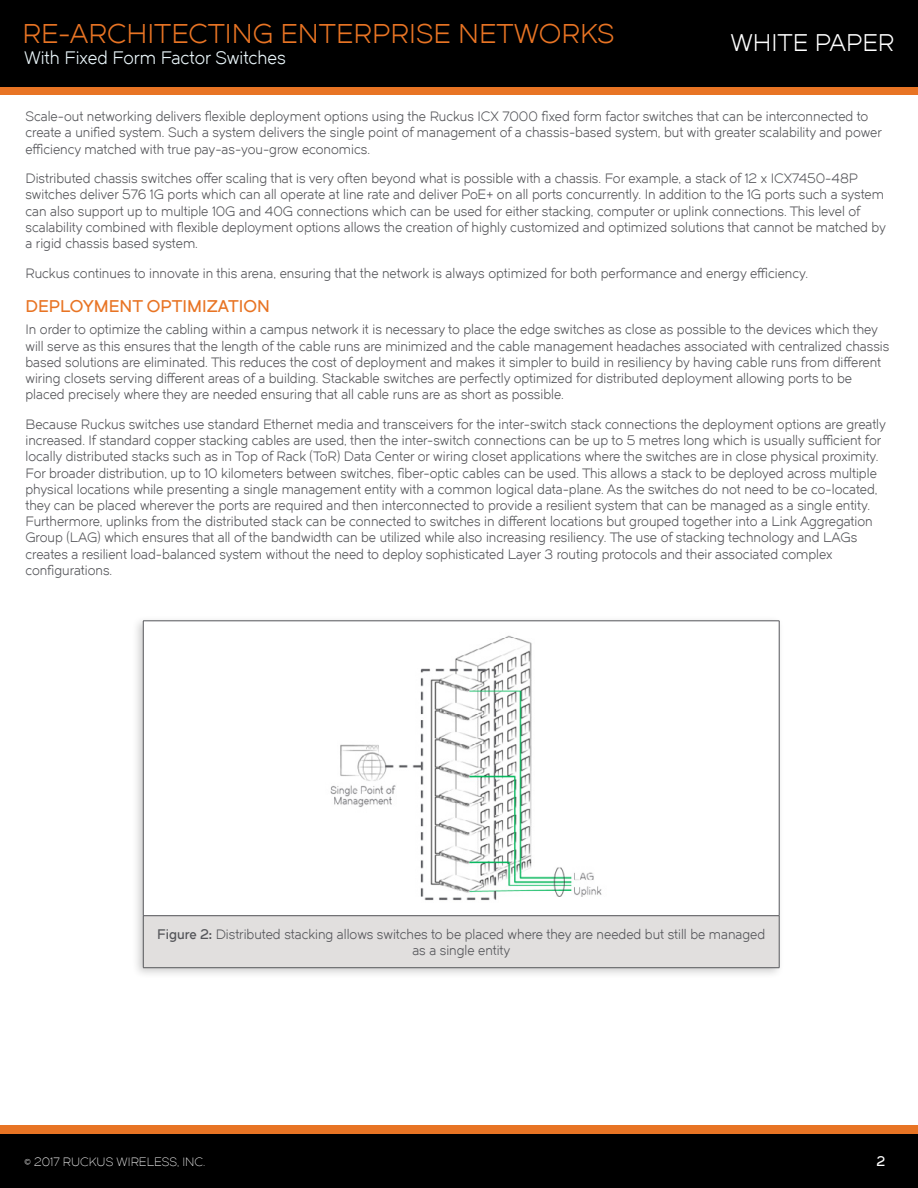
<style>
.page{position:relative;width:918px;height:1188px;background:#fff}
.page>*{position:absolute;margin:0;border:0;box-sizing:border-box;transform-origin:0 0}
.t1{font:27px "Dual 400";color:#e87424}
.t2{font:24px "Dual 400";color:#fff}
.t3{font:24px "Dual 400";letter-spacing:-.02em;color:#fff}
.t4{font:18px "Dual 400";color:#eaf6fa}
.t5{font:16.5px "Dual 600";color:#e87424}
.t6{font:13.5px/16.2px "Dual 400";color:#55565a}
.t7{font:13.5px "Dual 600";color:#fff}
.t8{font:12px "Dual 300";color:#fff}
.s1{font-family:"Dual 600"}
</style>
<div class="page">
<div style="left:131px;top:615px;width:653px;height:365px;background:#000;opacity:.2"></div>
<div style="left:143px;top:621px;width:636px;height:295px;background:#fff"></div>
<div style="left:143px;top:916px;width:636px;height:52px;background:#e1dfde"></div>
<hr style="left:143px;top:621px;width:636px;height:1px;background:#55565a">
<hr style="left:143px;top:621px;width:1px;height:295px;background:#55565a">
<hr style="left:779px;top:621px;width:1px;height:295px;background:#55565a">
<hr style="left:143px;top:915px;width:636px;height:1px;background:#55565a">
<hr style="left:143px;top:916px;width:1px;height:52px;background:#55565a">
<hr style="left:779px;top:916px;width:1px;height:52px;background:#55565a">
<hr style="left:143px;top:967px;width:636px;height:1px;background:#55565a">
<img style="left:330px;top:635px;width:272px;height:266px">
<div style="left:0;top:86px;width:918px;height:8px;background:#e87424"></div>
<div style="left:0;top:0;width:918px;height:86px;background:#000"></div>
<div style="left:0;top:1126px;width:918px;height:8px;background:#e87424"></div>
<div style="left:0;top:1134px;width:918px;height:54px;background:#000"></div>
<h1 class="t1" style="left:22px;top:17px;width:594px">RE-ARCHITECTING ENTERPRISE NETWORKS</h1>
<h2 class="t3" style="left:753px;top:28px;width:144px">DATASHE T</h2>
<h3 class="t4" style="left:24px;top:47px;width:263px">With Fixed Form Factor Switches</h3>
<h2 class="t2" style="left:730px;top:28px;width:166px">WHITE PAPER</h2>
<p class="t6" style="left:26px;top:108px;width:858px">Scale-out networking delivers flexible deployment options using the Ruckus ICX 7000 fixed form factor switches that can be interconnected to create a unified system. Such a system delivers the single point of management of a chassis-based system, but with greater scalability and power efficiency matched with true pay-as-you-grow economics.</p>
<p class="t6" style="left:26px;top:170px;width:862px">Distributed chassis switches offer scaling that is very often beyond what is possible with a chassis. For example, a stack of 12 x ICX7450-48P switches deliver 576 1G ports which can all operate at line rate and deliver PoE+ on all ports concurrently. In addition to the 1G ports such a system can also support up to multiple 10G and 40G connections which can be used for either stacking, computer or uplink connections. This level of scalability combined with flexible deployment options allows the creation of highly customized and optimized solutions that cannot be matched by a rigid chassis based system.</p>
<p class="t6" style="left:26px;top:265px;width:784px">Ruckus continues to innovate in this arena, ensuring that the network is always optimized for both performance and energy efficiency.</p>
<p class="t5" style="left:26px;top:296px;width:246px">DEPLOYMENT OPTIMIZATION</p>
<p class="t6" style="left:26px;top:322px;width:865px">In order to optimize the cabling within a campus network it is necessary to place the edge switches as close as possible to the devices which they will serve as this ensures that the length of the cable runs are minimized and the cable management headaches associated with centralized chassis based solutions are eliminated. This reduces the cost of deployment and makes it simpler to build in resiliency by having cable runs from different wiring closets serving different areas of a building. Stackable switches are perfectly optimized for distributed deployment allowing ports to be placed precisely where they are needed ensuring that all cable runs are as short as possible.</p>
<p class="t6" style="left:26px;top:416px;width:862px">Because Ruckus switches use standard Ethernet media and transceivers for the inter-switch stack connections the deployment options are greatly increased. If standard copper stacking cables are used, then the inter-switch connections can be up to 5 metres long which is usually sufficient for locally distributed stacks such as in Top of Rack (ToR) Data Center or wiring closet applications where the switches are in close physical proximity.<br>For broader distribution, up to 10 kilometers between switches, fiber-optic cables can be used. This allows a stack to be deployed across multiple physical locations while presenting a single management entity with a common logical data-plane. As the switches do not need to be co-located, they can be placed wherever the ports are required and then interconnected to provide a resilient system that can be managed as a single entity.<br>Furthermore, uplinks from the distributed stack can be connected to switches in different locations but grouped together into a Link Aggregation Group (LAG) which ensures that all of the bandwidth can be utilized while also increasing resiliency. The use of stacking technology and LAGs creates a resilient load-balanced system without the need to deploy sophisticated Layer 3 routing protocols and their associated complex configurations.</p>
<p class="t6" style="left:157px;top:926px;width:610px;text-align:center"><span class="s1">Figure 2:</span> Distributed stacking allows switches to be placed where they are needed but still be managed as a single entity</p>
<p class="t8" style="left:24px;top:1154px;width:183px">© 2017 RUCKUS WIRELESS, INC.</p>
<p class="t7" style="left:877px;top:1153px;width:10px">2</p>
</div>
